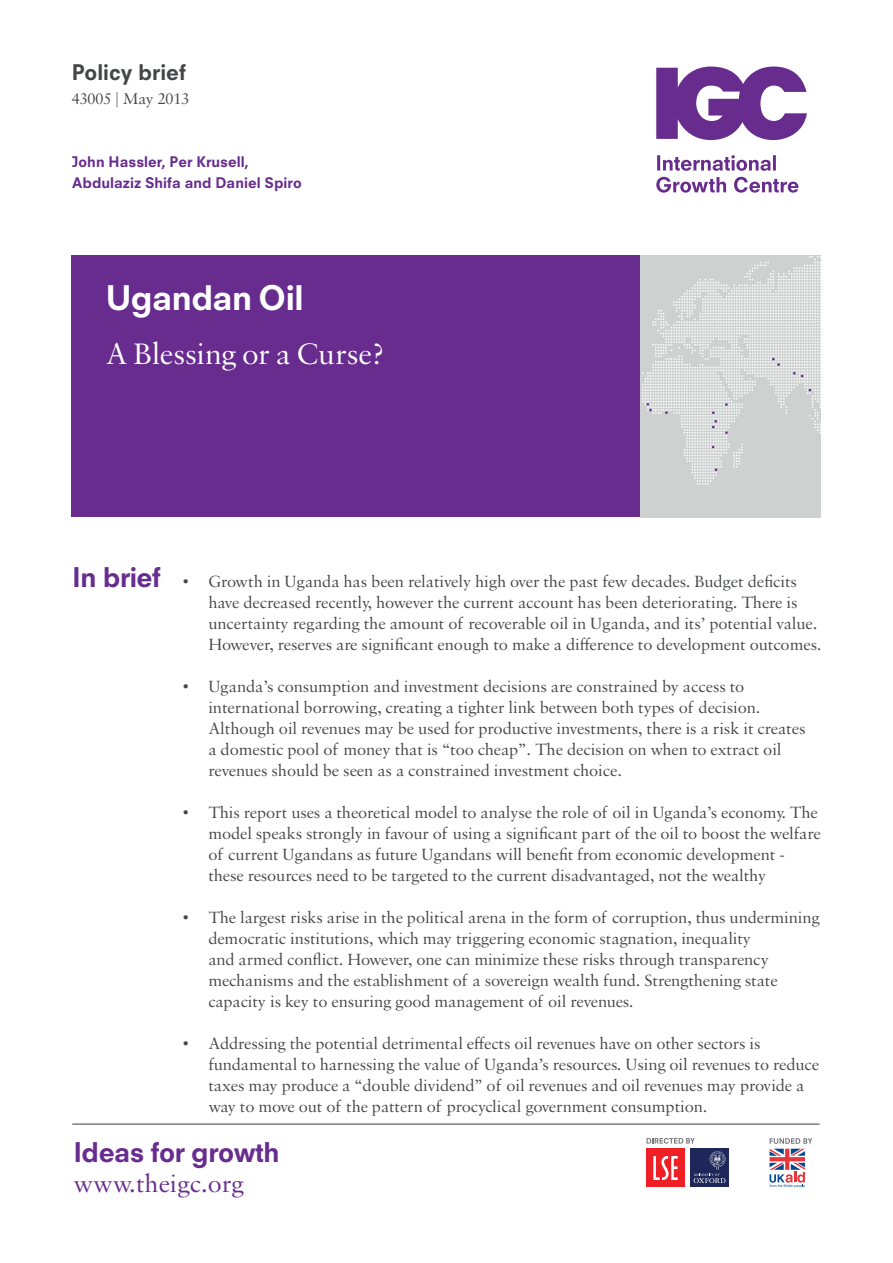
<style>
.page{position:relative;width:893px;height:1263px;background:#fff}
.page>*{position:absolute;margin:0;border:0;box-sizing:border-box;transform-origin:0 0}
.t1{font:800 33px "Neuzeit SLT Std";letter-spacing:-.015em;color:#fff}
.t2{font:31.5px "Sabon MT Std";letter-spacing:-.005em;color:#fff}
.t3{font:800 26.4px "Neuzeit SLT Std";letter-spacing:-.02em;color:#672c8e}
.t4{font:26.4px "Sabon MT Std";color:#672c8e}
.t5{font:800 21px "Neuzeit SLT Std";color:#454647}
.t6{font:17.25px/21px "Sabon MT Std";letter-spacing:-.005em;color:#454647}
.t7{font:16.65px "Sabon MT Std";color:#454647}
.t8{font:800 14.25px/21px "Neuzeit SLT Std";color:#672c8e}
</style>
<div class="page">
<svg style="left:646px;top:1138px;width:49px;height:6px"></svg>
<div style="left:646px;top:1148px;width:39px;height:39px;background:#ee2025"></div>
<svg style="left:653px;top:1156px;width:25px;height:24px"></svg>
<div style="left:690px;top:1148px;width:39px;height:39px;background:#1e275a"></div>
<svg style="left:694px;top:1151px;width:31px;height:32px"></svg>
<svg style="left:769px;top:1138px;width:43px;height:50px"></svg>
<div style="left:72px;top:255px;width:570px;height:262px;background:#672c8e"></div>
<svg style="left:656px;top:67px;width:151px;height:73px"></svg>
<svg style="left:656px;top:177px;width:142px;height:16px"></svg>
<svg style="left:657px;top:155px;width:119px;height:16px"></svg>
<hr style="left:72px;top:1124px;width:748px;height:1px;background:#3c3c3d">
<div style="left:641px;top:255px;width:180px;height:262px;background:#cdd1d0"></div>
<svg style="left:642px;top:256px;width:179px;height:229px"></svg>
<p class="t5" style="left:72px;top:59px;width:116px">Policy brief</p>
<p class="t7" style="left:72px;top:88px;width:119px">43005 | May 2013</p>
<p class="t8" style="left:72px;top:151px;width:231px">John Hassler, Per Krusell,<br>Abdulaziz Shifa and Daniel Spiro</p>
<h1 class="t1" style="left:106px;top:277px;width:199px">Ugandan Oil</h1>
<h2 class="t2" style="left:106px;top:335px;width:279px">A Blessing or a Curse?</h2>
<h3 class="t3" style="left:72px;top:561px;width:90px">In brief</h3>
<p class="t6" style="left:208px;top:571px;width:614px;text-indent:-26px">• Growth in Uganda has been relatively high over the past few decades. Budget deficits have decreased recently, however the current account has been deteriorating. There is uncertainty regarding the amount of recoverable oil in Uganda, and its’ potential value.<br>However, reserves are significant enough to make a difference to development outcomes.</p>
<p class="t6" style="left:208px;top:676px;width:599px;text-indent:-26px">• Uganda’s consumption and investment decisions are constrained by access to international borrowing, creating a tighter link between both types of decision.<br>Although oil revenues may be used for productive investments, there is a risk it creates a domestic pool of money that is “too cheap”. The decision on when to extract oil revenues should be seen as a constrained investment choice.</p>
<p class="t6" style="left:208px;top:802px;width:614px;text-indent:-26px">• This report uses a theoretical model to analyse the role of oil in Uganda’s economy. The model speaks strongly in favour of using a significant part of the oil to boost the welfare of current Ugandans as future Ugandans will benefit from economic development - these resources need to be targeted to the current disadvantaged, not the wealthy</p>
<p class="t6" style="left:208px;top:907px;width:613px;text-indent:-26px">• The largest risks arise in the political arena in the form of corruption, thus undermining democratic institutions, which may triggering economic stagnation, inequality<br>and armed conflict. However, one can minimize these risks through transparency mechanisms and the establishment of a sovereign wealth fund. Strengthening state capacity is key to ensuring good management of oil revenues.</p>
<p class="t6" style="left:208px;top:1033px;width:612px;text-indent:-26px">• Addressing the potential detrimental effects oil revenues have on other sectors is fundamental to harnessing the value of Uganda’s resources. Using oil revenues to reduce taxes may produce a “double dividend” of oil revenues and oil revenues may provide a way to move out of the pattern of procyclical government consumption.</p>
<h3 class="t3" style="left:73px;top:1136px;width:208px">Ideas for growth</h3>
<h3 class="t4" style="left:73px;top:1167px;width:172px">www.theigc.org</h3>
</div>
